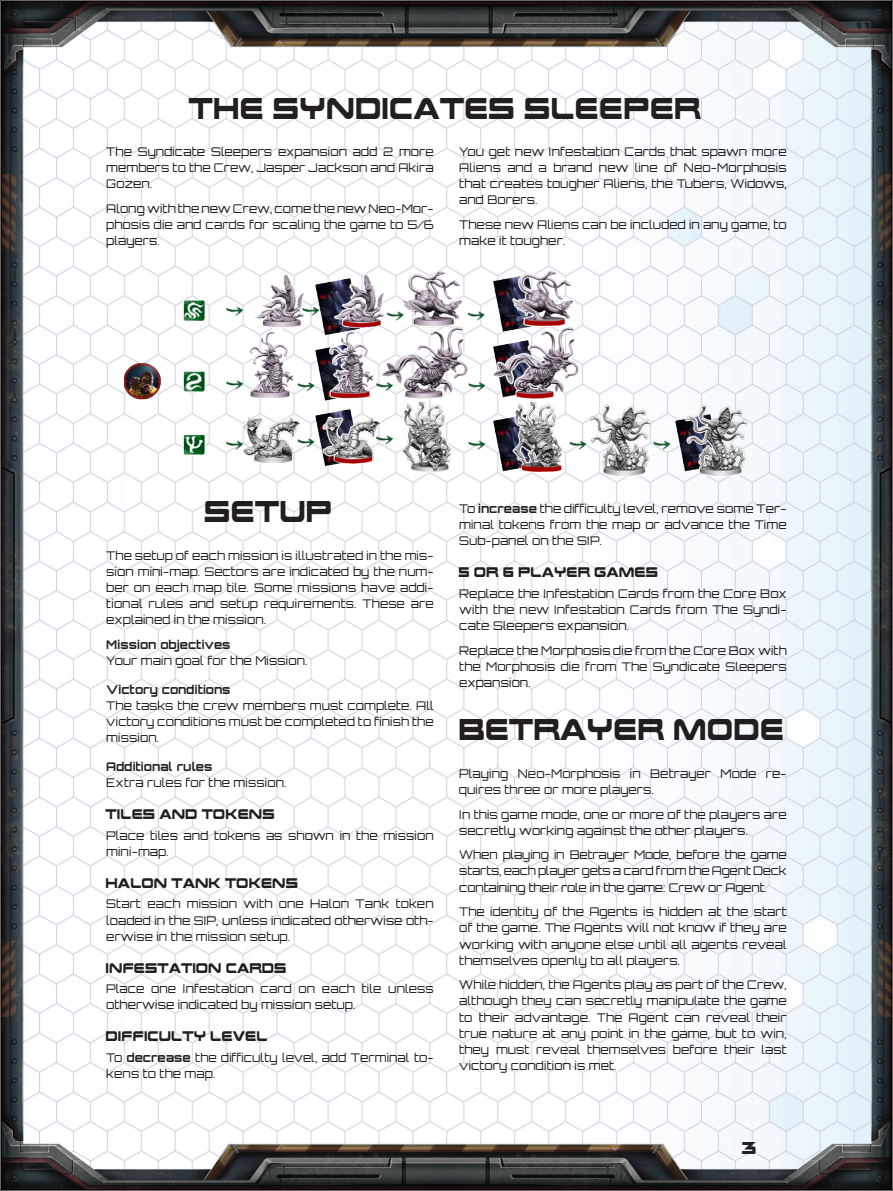
<style>
.page{position:relative;width:893px;height:1191px;background:#fff}
.page>*{position:absolute;margin:0;border:0;box-sizing:border-box;transform-origin:0 0}
.TOC_Level_1{font:21px "Future Earth";letter-spacing:-.03em;color:#231f20;scale:.9 1}
.t1{font:12px/16.2px "Orbitron";letter-spacing:.01em;color:#231f20;text-align:justify}
.t2{font:700 12px "Orbitron";letter-spacing:.01em;color:#231f20}
.t3{font:12px "Future Earth";color:#231f20}
.t4{font:9.75px "Future Earth";letter-spacing:-.03em;color:#231f20;scale:.9 1}
.s1{font-weight:700}
</style>
<div class="page">
<div style="left:0;top:0;width:893px;height:1191px;background:#fff;opacity:.35"></div>
<img style="left:119px;top:264px;width:632px;height:218px">
<p class="TOC_Level_1" style="left:190px;top:99px;width:571px">THE SYNDICATES SLEEPER</p>
<p class="t1" style="left:106px;top:143px;width:329px">The Syndicate Sleepers expansion add 2 more members to the Crew, Jasper Jackson and Akira Gozen.</p>
<p class="t1" style="left:106px;top:200px;width:329px">Along with the new Crew, come the new Neo-Mor&shy;phosis die and cards for scaling the game to 5/6 players.</p>
<p class="t1" style="left:459px;top:143px;width:329px">You get new Infestation Cards that spawn more Aliens and a brand new line of Neo-Morphosis that creates tougher Aliens, the Tubers, Widows, and Borers.</p>
<p class="t1" style="left:459px;top:216px;width:329px">These new Aliens can be included in any game, to make it tougher.</p>
<h1 class="TOC_Level_1" style="left:206px;top:503px;width:145px">SETUP</h1>
<p class="t1" style="left:106px;top:547px;width:329px">The setup of each mission is illustrated in the mis&shy;sion mini-map. Sectors are indicated by the num&shy;ber on each map tile. Some missions have addi&shy;tional rules and setup requirements. These are explained in the mission.</p>
<p class="t2" style="left:106px;top:637px;width:126px">Mission objectives</p>
<p class="t1" style="left:106px;top:652px;width:203px">Your main goal for the Mission.</p>
<p class="t2" style="left:106px;top:682px;width:126px">Victory conditions</p>
<p class="t1" style="left:106px;top:697px;width:329px">The tasks the crew members must complete. All victory conditions must be completed to finish the mission.</p>
<p class="t2" style="left:106px;top:759px;width:108px">Additional rules</p>
<p class="t1" style="left:106px;top:774px;width:182px">Extra rules for the mission.</p>
<p class="t4" style="left:106px;top:810px;width:190px">TILES AND TOKENS</p>
<p class="t1" style="left:106px;top:827px;width:329px">Place tiles and tokens as shown in the mission mini-map.</p>
<p class="t4" style="left:106px;top:879px;width:216px">HALON TANK TOKENS</p>
<p class="t1" style="left:106px;top:895px;width:329px">Start each mission with one Halon Tank token loaded in the SIP, unless indicated otherwise oth&shy;erwise in the mission setup.</p>
<p class="t4" style="left:106px;top:963px;width:203px">INFESTATION CARDS</p>
<p class="t1" style="left:106px;top:980px;width:329px">Place one Infestation card on each tile unless otherwise indicated by mission setup.</p>
<p class="t4" style="left:106px;top:1032px;width:182px">DIFFICULTY LEVEL</p>
<p class="t1" style="left:106px;top:1048px;width:329px">To <span class="s1">decrease</span> the difficulty level, add Terminal to&shy;kens to the map.</p>
<p class="t1" style="left:459px;top:500px;width:329px">To <span class="s1">increase</span> the difficulty level, remove some Ter&shy;minal tokens from the map or advance the Time Sub-panel on the SIP.</p>
<p class="t4" style="left:459px;top:568px;width:224px">5 OR 6 PLAYER GAMES</p>
<p class="t1" style="left:459px;top:585px;width:329px">Replace the Infestation Cards from the Core Box with the new Infestation Cards from The Syndi&shy;cate Sleepers expansion.</p>
<p class="t1" style="left:459px;top:642px;width:329px">Replace the Morphosis die from the Core Box with the Morphosis die from The Syndicate Sleepers expansion.</p>
<h1 class="TOC_Level_1" style="left:460px;top:721px;width:364px">BETRAYER MODE</h1>
<p class="t1" style="left:459px;top:765px;width:329px">Playing Neo-Morphosis in Betrayer Mode re&shy;quires three or more players.</p>
<p class="t1" style="left:459px;top:806px;width:329px">In this game mode, one or more of the players are secretly working against the other players.</p>
<p class="t1" style="left:459px;top:846px;width:329px">When playing in Betrayer Mode, before the game starts, each player gets a card from the Agent Deck containing their role in the game: Crew or Agent.</p>
<p class="t1" style="left:459px;top:903px;width:329px">The identity of the Agents is hidden at the start of the game. The Agents will not know if they are working with anyone else until all agents reveal themselves openly to all players.</p>
<p class="t1" style="left:459px;top:976px;width:329px">While hidden, the Agents play as part of the Crew, although they can secretly manipulate the game to their advantage. The Agent can reveal their true nature at any point in the game, but to win, they must reveal themselves before their last victory condition is met.</p>
<p class="t3" style="left:742px;top:1143px;width:17px">3</p>
</div>
